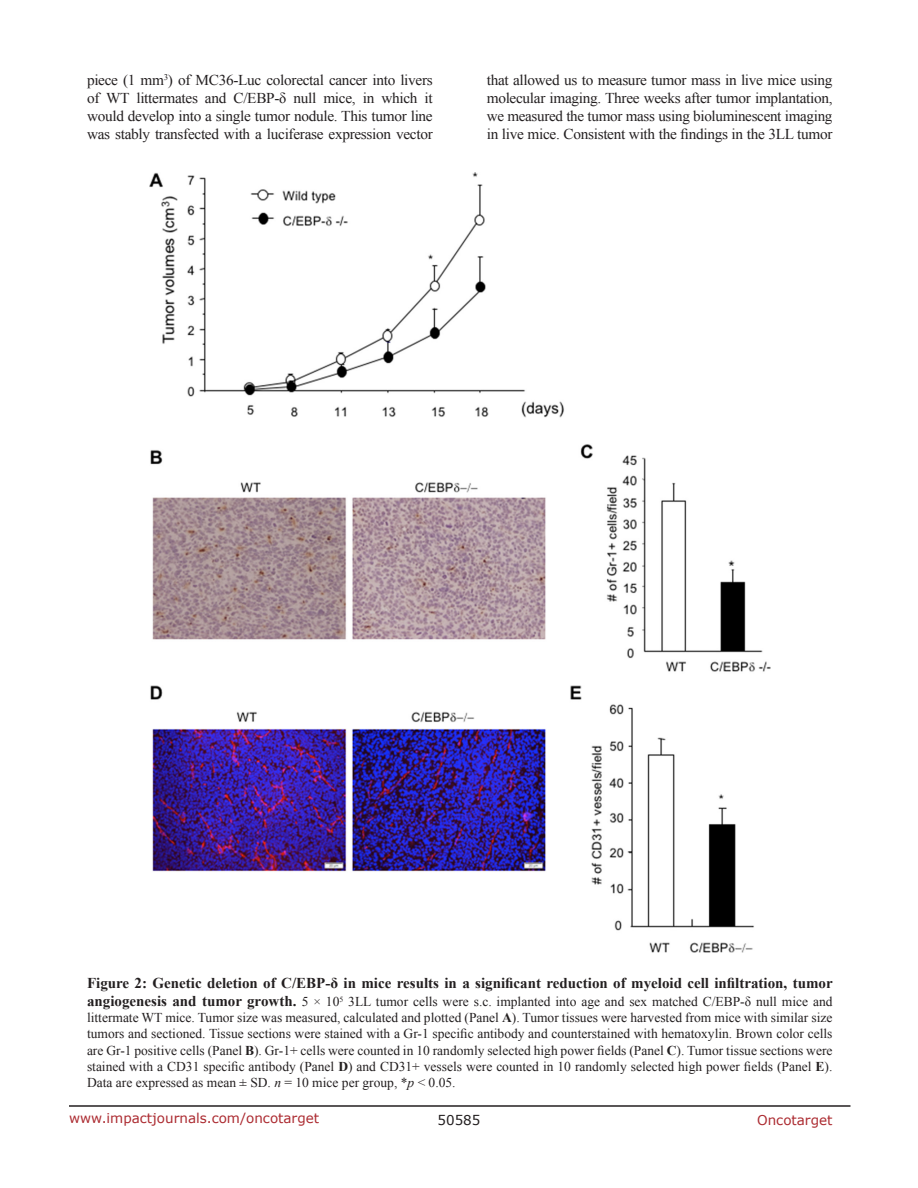
<style>
.page{position:relative;width:918px;height:1188px;background:#fff}
.page>*{position:absolute;margin:0;border:0;box-sizing:border-box;transform-origin:0 0}
.BodyText{font:15px/18px "Times New Roman";letter-spacing:-.02em;color:#231f20;text-align:justify}
.FigureText{font:700 15px "Times New Roman";color:#231f20}
.FigureText-2{font:13.5px/16.2px "Times New Roman";color:#231f20;text-align:justify}
.t1{font:13.5px "Verdana";color:#ac2b31}
.t2{font:13.5px "Verdana";color:#231f20}
.s1{font-weight:700;font-size:15px}
.s2{font-weight:700}
.s3{font-style:italic}
</style>
<div class="page">
<hr style="left:69px;top:1105px;width:781px;height:2px;background:#231f20">
<img style="left:149px;top:173px;width:621px;height:780px">
<p class="BodyText" style="left:87px;top:71px;width:347px">piece (1 mm<sup>3</sup>) of MC36-Luc colorectal cancer into livers of WT littermates and C/EBP-δ null mice, in which it would develop into a single tumor nodule. This tumor line was stably transfected with a luciferase expression vector</p>
<p class="BodyText" style="left:487px;top:71px;width:347px">that allowed us to measure tumor mass in live mice using molecular imaging. Three weeks after tumor implantation, we measured the tumor mass using bioluminescent imaging in live mice. Consistent with the findings in the 3LL tumor</p>
<p class="FigureText" style="left:87px;top:973px;width:747px">Figure 2: Genetic deletion of C/EBP-δ in mice results in a significant reduction of myeloid cell infiltration, tumor</p>
<p class="FigureText-2" style="left:87px;top:993px;width:747px"><span class="s1">angiogenesis and tumor growth.</span> 5 × 10<sup>5</sup> 3LL tumor cells were s.c. implanted into age and sex matched C/EBP-δ null mice and littermate WT mice. Tumor size was measured, calculated and plotted (Panel <span class="s2">A</span>). Tumor tissues were harvested from mice with similar size tumors and sectioned. Tissue sections were stained with a Gr-1 specific antibody and counterstained with hematoxylin. Brown color cells are Gr-1 positive cells (Panel <span class="s2">B</span>). Gr-1+ cells were counted in 10 randomly selected high power fields (Panel <span class="s2">C</span>). Tumor tissue sections were stained with a CD31 specific antibody (Panel <span class="s2">D</span>) and CD31+ vessels were counted in 10 randomly selected high power fields (Panel <span class="s2">E</span>).<br>Data are expressed as mean ± SD. <span class="s3">n</span> = 10 mice per group, *<span class="s3">p</span> &lt; 0.05.</p>
<p class="t1" style="left:69px;top:1109px;width:252px">www.impactjournals.com/oncotarget</p>
<p class="t2" style="left:438px;top:1111px;width:44px">50585</p>
<p class="t1" style="left:757px;top:1111px;width:77px">Oncotarget</p>
</div>
